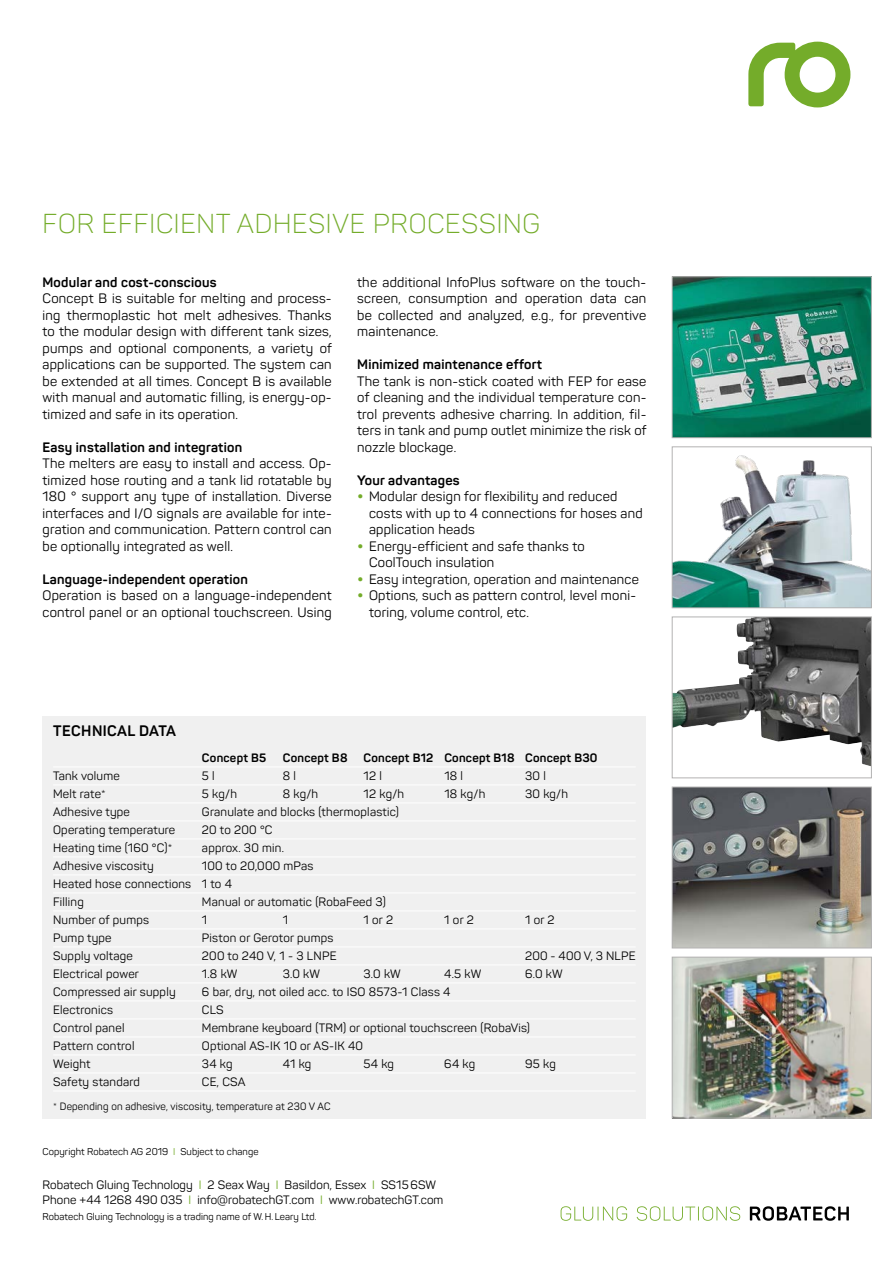
<style>
.page{position:relative;width:893px;height:1263px;background:#fff}
.page>*{position:absolute;margin:0;border:0;box-sizing:border-box;transform-origin:0 0}
.t1{font:300 27px "Panton";letter-spacing:.03em;color:#74ac2a}
.t2{font:700 15px "Panton";letter-spacing:.03em;color:#000}
.t3{font:13.5px/16.5px "Panton";letter-spacing:.02em;color:#000;text-align:justify}
.t4{font:700 13.5px "Panton";letter-spacing:.02em;color:#000}
.t5{font:12px/18px "Panton";letter-spacing:.02em;color:#000}
.t6{font:700 12px "Panton";letter-spacing:.02em;color:#000}
.t7{font:10.5px "Panton";letter-spacing:.02em;color:#000}
.t8{font:9.75px "Panton";letter-spacing:.01em;color:#000}
.s1{font-weight:700;font-size:18px;color:#74ac2a}
.s2{color:#74ac2a}
</style>
<div class="page">
<svg style="left:748px;top:42px;width:102px;height:65px"></svg>
<svg style="left:750px;top:1206px;width:99px;height:15px"></svg>
<svg style="left:561px;top:1206px;width:179px;height:15px"></svg>
<div style="left:43px;top:716px;width:603px;height:402px;background:#f0f0f0"></div>
<hr style="left:53px;top:767px;width:583px;height:1px;background:#fff">
<hr style="left:53px;top:785px;width:583px;height:1px;background:#fff">
<hr style="left:53px;top:803px;width:583px;height:1px;background:#fff">
<hr style="left:53px;top:821px;width:583px;height:1px;background:#fff">
<hr style="left:53px;top:839px;width:583px;height:1px;background:#fff">
<hr style="left:53px;top:857px;width:583px;height:1px;background:#fff">
<hr style="left:53px;top:875px;width:583px;height:1px;background:#fff">
<hr style="left:53px;top:893px;width:583px;height:1px;background:#fff">
<hr style="left:53px;top:911px;width:583px;height:1px;background:#fff">
<hr style="left:53px;top:929px;width:583px;height:1px;background:#fff">
<hr style="left:53px;top:947px;width:583px;height:1px;background:#fff">
<hr style="left:53px;top:965px;width:583px;height:1px;background:#fff">
<hr style="left:53px;top:983px;width:583px;height:1px;background:#fff">
<hr style="left:53px;top:1001px;width:583px;height:1px;background:#fff">
<hr style="left:53px;top:1019px;width:583px;height:1px;background:#fff">
<hr style="left:53px;top:1037px;width:583px;height:1px;background:#fff">
<hr style="left:53px;top:1055px;width:583px;height:1px;background:#fff">
<hr style="left:53px;top:1073px;width:583px;height:1px;background:#fff">
<hr style="left:53px;top:1091px;width:583px;height:1px;background:#fff">
<img style="left:674px;top:959px;width:196px;height:157px">
<div style="left:672px;top:957px;width:200px;height:161px;border:1px solid #b3b2b2"></div>
<img style="left:674px;top:278px;width:196px;height:158px">
<div style="left:672px;top:276px;width:200px;height:162px;border:1px solid #b3b2b2"></div>
<img style="left:674px;top:619px;width:196px;height:147px">
<div style="left:672px;top:617px;width:200px;height:161px;border:1px solid #b3b2b2"></div>
<img style="left:674px;top:789px;width:196px;height:157px">
<div style="left:672px;top:787px;width:200px;height:161px;border:1px solid #b3b2b2"></div>
<img style="left:674px;top:455px;width:196px;height:151px">
<div style="left:672px;top:446px;width:200px;height:162px;border:1px solid #b3b2b2"></div>
<h1 class="t1" style="left:43px;top:207px;width:499px">FOR EFFICIENT ADHESIVE PROCESSING</h1>
<p class="t4" style="left:43px;top:273px;width:176px">Modular and cost-conscious</p>
<p class="t3" style="left:43px;top:290px;width:291px">Concept B is suitable for melting and process&shy;ing thermoplastic hot melt adhesives. Thanks to the modular design with different tank sizes, pumps and optional components, a variety of applications can be supported. The system can be extended at all times. Concept B is available with manual and automatic filling, is energy-op&shy;timized and safe in its operation.</p>
<p class="t4" style="left:43px;top:438px;width:201px">Easy installation and integration</p>
<p class="t3" style="left:43px;top:455px;width:291px">The melters are easy to install and access. Op&shy;timized hose routing and a tank lid rotatable by 180 ° support any type of installation. Diverse interfaces and I/O signals are available for inte&shy;gration and communication. Pattern control can be optionally integrated as well.</p>
<p class="t4" style="left:43px;top:570px;width:207px">Language-independent operation</p>
<p class="t3" style="left:43px;top:587px;width:291px">Operation is based on a language-independent control panel or an optional touchscreen. Using</p>
<p class="t3" style="left:357px;top:273px;width:291px">the additional InfoPlus software on the touch&shy;screen, consumption and operation data can be collected and analyzed, e.g., for preventive maintenance.</p>
<p class="t4" style="left:357px;top:356px;width:186px">Minimized maintenance effort</p>
<p class="t3" style="left:357px;top:372px;width:291px">The tank is non-stick coated with FEP for ease of cleaning and the individual temperature con&shy;trol prevents adhesive charring. In addition, fil&shy;ters in tank and pump outlet minimize the risk of nozzle blockage.</p>
<p class="t4" style="left:357px;top:471px;width:104px">Your advantages</p>
<p class="t3" style="left:369px;top:488px;width:275px;text-align:left;text-indent:-12px"><span class="s1">•</span> Modular design for flexibility and reduced costs with up to 4 connections for hoses and application heads</p>
<p class="t3" style="left:369px;top:538px;width:217px;text-indent:-12px"><span class="s1">•</span> Energy-efficient and safe thanks to<br>CoolTouch insulation</p>
<p class="t3" style="left:357px;top:571px;width:283px"><span class="s1">•</span> Easy integration, operation and maintenance</p>
<p class="t3" style="left:369px;top:587px;width:269px;text-indent:-12px"><span class="s1">•</span> Options, such as pattern control, level moni&shy;toring, volume control, etc.</p>
<p class="t2" style="left:53px;top:721px;width:124px">TECHNICAL DATA</p>
<p class="t6" style="left:202px;top:751px;width:66px">Concept B5</p>
<p class="t6" style="left:283px;top:751px;width:66px">Concept B8</p>
<p class="t6" style="left:364px;top:751px;width:235px">Concept B12 Concept B18 Concept B30</p>
<p class="t5" style="left:53px;top:767px;width:68px">Tank volume</p>
<p class="t5" style="left:202px;top:767px;width:14px">5 l</p>
<p class="t5" style="left:283px;top:767px;width:15px">8 l</p>
<p class="t5" style="left:364px;top:767px;width:20px">12 l</p>
<p class="t5" style="left:444px;top:767px;width:20px">18 l</p>
<p class="t5" style="left:525px;top:767px;width:22px">30 l</p>
<p class="t5" style="left:53px;top:785px;width:54px">Melt rate*</p>
<p class="t5" style="left:202px;top:785px;width:37px">5 kg/h</p>
<p class="t5" style="left:283px;top:785px;width:37px">8 kg/h</p>
<p class="t5" style="left:364px;top:785px;width:42px">12 kg/h</p>
<p class="t5" style="left:444px;top:785px;width:42px">18 kg/h</p>
<p class="t5" style="left:525px;top:785px;width:44px">30 kg/h</p>
<p class="t5" style="left:53px;top:803px;width:78px">Adhesive type</p>
<p class="t5" style="left:202px;top:803px;width:199px">Granulate and blocks (thermoplastic)</p>
<p class="t5" style="left:53px;top:821px;width:124px">Operating temperature</p>
<p class="t5" style="left:202px;top:821px;width:72px">20 to 200 °C</p>
<p class="t5" style="left:53px;top:839px;width:121px">Heating time (160 °C)*</p>
<p class="t5" style="left:202px;top:839px;width:83px">approx. 30 min.</p>
<p class="t5" style="left:53px;top:857px;width:102px">Adhesive viscosity</p>
<p class="t5" style="left:53px;top:857px;width:262px;text-indent:149px">100 to 20,000 mPas<br>Heated hose connections 1 to 4<br>Filling</p>
<p class="t5" style="left:202px;top:893px;width:185px">Manual or automatic (RobaFeed 3)</p>
<p class="t5" style="left:53px;top:911px;width:97px">Number of pumps</p>
<p class="t5" style="left:202px;top:911px;width:7px">1</p>
<p class="t5" style="left:283px;top:911px;width:7px">1</p>
<p class="t5" style="left:364px;top:911px;width:31px">1 or 2</p>
<p class="t5" style="left:444px;top:911px;width:31px">1 or 2</p>
<p class="t5" style="left:525px;top:911px;width:31px">1 or 2</p>
<p class="t5" style="left:53px;top:929px;width:60px">Pump type</p>
<p class="t5" style="left:202px;top:929px;width:133px">Piston or Gerotor pumps</p>
<p class="t5" style="left:53px;top:947px;width:81px">Supply voltage</p>
<p class="t5" style="left:202px;top:947px;width:136px">200 to 240 V, 1 - 3 LNPE</p>
<p class="t5" style="left:525px;top:947px;width:112px">200 - 400 V, 3 NLPE</p>
<p class="t5" style="left:53px;top:965px;width:87px">Electrical power</p>
<p class="t5" style="left:202px;top:965px;width:37px">1.8 kW</p>
<p class="t5" style="left:283px;top:965px;width:39px">3.0 kW</p>
<p class="t5" style="left:363px;top:965px;width:39px">3.0 kW</p>
<p class="t5" style="left:444px;top:965px;width:38px">4.5 kW</p>
<p class="t5" style="left:525px;top:965px;width:39px">6.0 kW</p>
<p class="t5" style="left:53px;top:983px;width:124px">Compressed air supply</p>
<p class="t5" style="left:202px;top:983px;width:250px">6 bar, dry, not oiled acc. to ISO 8573-1 Class 4</p>
<p class="t5" style="left:53px;top:1001px;width:62px">Electronics</p>
<p class="t5" style="left:202px;top:1001px;width:23px">CLS</p>
<p class="t5" style="left:53px;top:1019px;width:73px">Control panel</p>
<p class="t5" style="left:202px;top:1019px;width:330px">Membrane keyboard (TRM) or optional touchscreen (RobaVis)</p>
<p class="t5" style="left:53px;top:1037px;width:83px">Pattern control</p>
<p class="t5" style="left:202px;top:1037px;width:163px">Optional AS-IK 10 or AS-IK 40</p>
<p class="t5" style="left:53px;top:1055px;width:39px">Weight</p>
<p class="t5" style="left:202px;top:1055px;width:32px">34 kg</p>
<p class="t5" style="left:283px;top:1055px;width:30px">41 kg</p>
<p class="t5" style="left:363px;top:1055px;width:32px">54 kg</p>
<p class="t5" style="left:444px;top:1055px;width:33px">64 kg</p>
<p class="t5" style="left:525px;top:1055px;width:32px">95 kg</p>
<p class="t5" style="left:53px;top:1073px;width:89px">Safety standard</p>
<p class="t5" style="left:202px;top:1073px;width:45px">CE, CSA</p>
<p class="t7" style="left:53px;top:1100px;width:279px">* Depending on adhesive, viscosity, temperature at 230 V AC</p>
<p class="t8" style="left:43px;top:1146px;width:218px">Copyright Robatech AG 2019 <span class="s2">I</span> Subject to change</p>
<p class="t5" style="left:43px;top:1177px;width:402px;line-height:15px">Robatech Gluing Technology <span class="s2">I</span> 2 Seax Way <span class="s2">I</span> Basildon, Essex <span class="s2">I</span> SS156SW<br>Phone +44 1268 490 035 <span class="s2">I</span> info@robatechGT.com <span class="s2">I</span> www.robatechGT.com</p>
<p class="t8" style="left:43px;top:1211px;width:276px">Robatech Gluing Technology is a trading name of W.H. Leary Ltd.</p>
</div>
